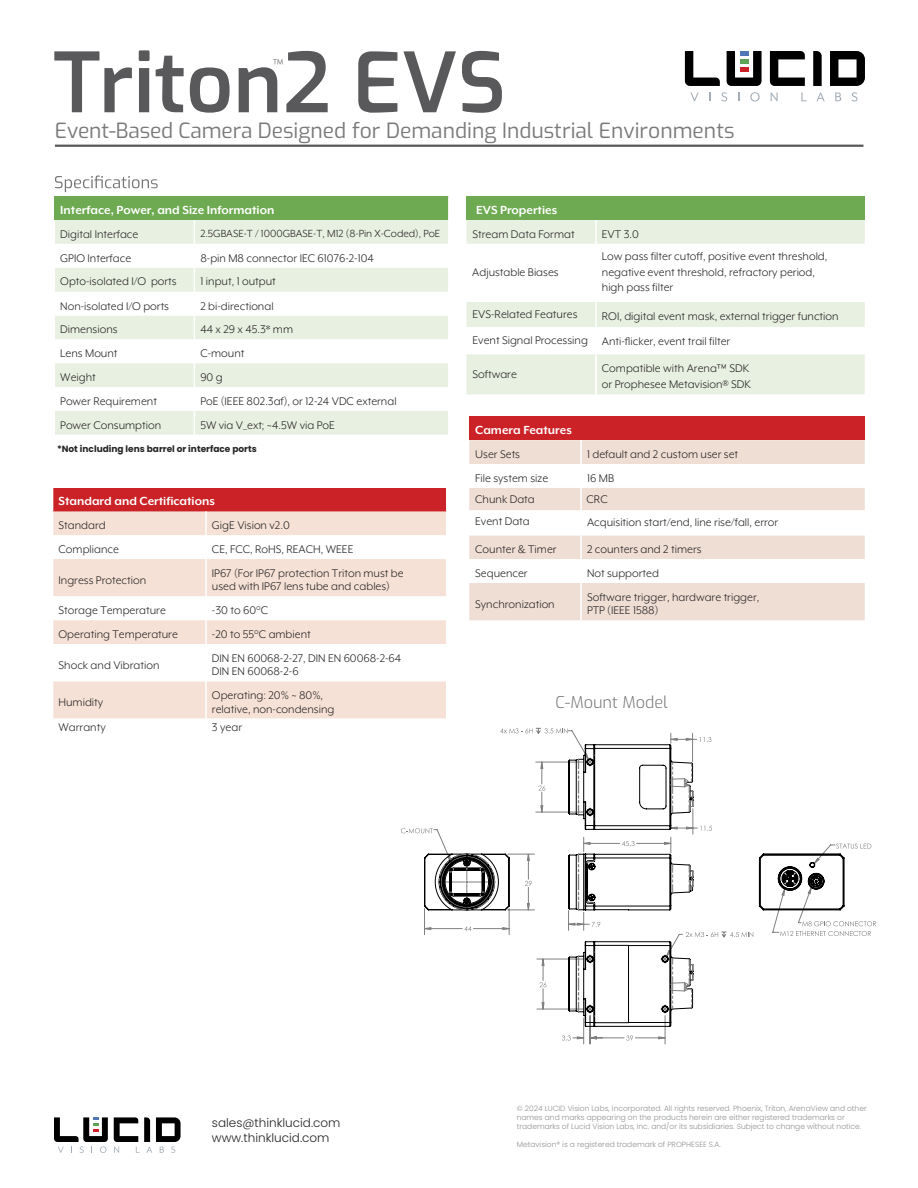
<style>
.page{position:relative;width:918px;height:1188px;background:#fff}
.page>*{position:absolute;margin:0;border:0;box-sizing:border-box;transform-origin:0 0}
.t1{font:600 82.5px "Exo";color:#59595b}
.t2{font:21px "Exo";color:#7a7a7a}
.t3{font:300 16.35px "Exo";color:#757578}
.t4{font:300 14.7px "Exo";color:#59595b}
.t5{font:700 13.5px "Mr Eaves XL Mod OT";color:#fff}
.t6{font:12.75px/13.5px "Mr Eaves XL Mod OT";color:#272425}
.t7{font:300 12px/14.4px "Poppins";color:#272425}
.t8{font:11.85px "Mr Eaves XL Mod OT";color:#272425}
.t9{font:700 9px "Poppins";color:#272425}
.t10{font:300 7.5px/9px "Poppins";color:#919395}
</style>
<div class="page">
<div style="left:467px;top:354px;width:398px;height:40px;background:#e8f0e1"></div>
<svg style="left:54px;top:1117px;width:54px;height:36px"></svg>
<svg style="left:114px;top:1117px;width:67px;height:36px"></svg>
<hr style="left:55px;top:145px;width:808px;height:2px;background:#59595b">
<svg style="left:685px;top:51px;width:35px;height:35px"></svg>
<svg style="left:770px;top:51px;width:35px;height:35px"></svg>
<svg style="left:830px;top:51px;width:35px;height:35px"></svg>
<svg style="left:813px;top:51px;width:9px;height:35px"></svg>
<svg style="left:727px;top:51px;width:35px;height:35px"></svg>
<svg style="left:690px;top:93px;width:9px;height:8px"></svg>
<svg style="left:721px;top:92px;width:6px;height:9px"></svg>
<svg style="left:750px;top:92px;width:10px;height:10px"></svg>
<svg style="left:771px;top:93px;width:7px;height:8px"></svg>
<svg style="left:801px;top:93px;width:6px;height:8px"></svg>
<svg style="left:816px;top:93px;width:9px;height:8px"></svg>
<svg style="left:835px;top:93px;width:6px;height:8px"></svg>
<svg style="left:852px;top:92px;width:6px;height:9px"></svg>
<div style="left:53px;top:488px;width:394px;height:23px;background:#cb2228"></div>
<div style="left:53px;top:511px;width:393px;height:24px;background:#f5e1d5"></div>
<svg style="left:53px;top:559px;width:393px;height:160px;fill:#f5e1d5"></svg>
<hr style="left:205px;top:511px;width:2px;height:24px;background:#fff">
<hr style="left:205px;top:559px;width:2px;height:37px;background:#fff">
<hr style="left:205px;top:596px;width:2px;height:24px;background:#fff">
<hr style="left:205px;top:620px;width:2px;height:24px;background:#fff">
<hr style="left:205px;top:644px;width:2px;height:37px;background:#fff">
<hr style="left:205px;top:681px;width:2px;height:38px;background:#fff">
<hr style="left:446px;top:488px;width:2px;height:23px;background:#fff">
<div style="left:469px;top:416px;width:396px;height:24px;background:#cb2228"></div>
<div style="left:469px;top:440px;width:396px;height:180px;background:#efded4"></div>
<svg style="left:469px;top:464px;width:396px;height:119px"></svg>
<hr style="left:580px;top:440px;width:2px;height:24px;background:#fff">
<hr style="left:580px;top:464px;width:2px;height:24px;background:#fff">
<hr style="left:580px;top:488px;width:2px;height:22px;background:#fff">
<hr style="left:580px;top:510px;width:2px;height:25px;background:#fff">
<hr style="left:580px;top:535px;width:2px;height:24px;background:#fff">
<hr style="left:580px;top:559px;width:2px;height:24px;background:#fff">
<hr style="left:580px;top:583px;width:2px;height:37px;background:#fff">
<div style="left:467px;top:196px;width:398px;height:24px;background:#6eaa51"></div>
<div style="left:467px;top:220px;width:398px;height:24px;background:#e8f0e1"></div>
<div style="left:467px;top:302px;width:398px;height:25px;background:#e8f0e1"></div>
<hr style="left:595px;top:220px;width:2px;height:24px;background:#fff">
<hr style="left:595px;top:302px;width:2px;height:25px;background:#fff">
<hr style="left:595px;top:355px;width:2px;height:40px;background:#fff">
<div style="left:54px;top:196px;width:395px;height:24px;background:#6eaa51"></div>
<div style="left:55px;top:220px;width:393px;height:215px;background:#e8f0e1"></div>
<svg style="left:55px;top:244px;width:393px;height:167px"></svg>
<svg style="left:194px;top:220px;width:1px;height:215px"></svg>
<hr style="left:448px;top:196px;width:2px;height:24px;background:#fff">
<svg style="left:55px;top:176px;width:103px;height:16px"></svg>
<svg style="left:401px;top:728px;width:475px;height:299px"></svg>
<h1 class="t1" style="left:53px;top:20px;width:455px">Triton2 EVS</h1>
<p class="t4" style="left:273px;top:54px;width:12px">™</p>
<h2 class="t2" style="left:55px;top:114px;width:681px">Event-Based Camera Designed for Demanding Industrial Environments</h2>
<p class="t5" style="left:60px;top:202px;width:216px">Interface, Power, and Size Information</p>
<p class="t6" style="left:60px;top:227px;width:80px">Digital Interface</p>
<p class="t8" style="left:200px;top:227px;width:241px">2.5GBASE-T / 1000GBASE-T, M12 (8-Pin X-Coded), PoE</p>
<p class="t6" style="left:60px;top:251px;width:72px">GPIO Interface</p>
<p class="t6" style="left:200px;top:251px;width:175px">8-pin M8 connector IEC 61076-2-104</p>
<p class="t6" style="left:60px;top:275px;width:118px">Opto-isolated I/O ports</p>
<p class="t6" style="left:200px;top:275px;width:77px">1 input, 1 output</p>
<p class="t6" style="left:60px;top:299px;width:110px">Non-isolated I/O ports</p>
<p class="t6" style="left:200px;top:299px;width:75px">2 bi-directional</p>
<p class="t6" style="left:60px;top:323px;width:59px">Dimensions</p>
<p class="t6" style="left:200px;top:323px;width:94px">44 x 29 x 45.3* mm</p>
<p class="t6" style="left:60px;top:347px;width:59px">Lens Mount</p>
<p class="t6" style="left:200px;top:347px;width:46px">C-mount</p>
<p class="t6" style="left:60px;top:370px;width:37px">Weight</p>
<p class="t6" style="left:200px;top:370px;width:24px">90 g</p>
<p class="t6" style="left:60px;top:394px;width:98px">Power Requirement</p>
<p class="t6" style="left:200px;top:394px;width:198px">PoE (IEEE 802.3af), or 12-24 VDC external</p>
<p class="t6" style="left:60px;top:418px;width:102px">Power Consumption</p>
<p class="t6" style="left:200px;top:418px;width:136px">5W via V_ext; ~4.5W via PoE</p>
<p class="t9" style="left:57px;top:443px;width:201px">*Not including lens barrel or interface ports</p>
<p class="t5" style="left:59px;top:494px;width:158px">Standard and Certifications</p>
<p class="t6" style="left:59px;top:519px;width:49px">Standard</p>
<p class="t6" style="left:212px;top:519px;width:79px">GigE Vision v2.0</p>
<p class="t6" style="left:59px;top:542px;width:62px">Compliance</p>
<p class="t6" style="left:212px;top:542px;width:143px">CE, FCC, RoHS, REACH, WEEE</p>
<p class="t6" style="left:59px;top:573px;width:89px">Ingress Protection</p>
<p class="t6" style="left:212px;top:566px;width:193px">IP67 (For IP67 protection Triton must be used with IP67 lens tube and cables)</p>
<p class="t6" style="left:59px;top:604px;width:109px">Storage Temperature</p>
<p class="t6" style="left:212px;top:604px;width:58px">-30 to 60°C</p>
<p class="t6" style="left:59px;top:627px;width:121px">Operating Temperature</p>
<p class="t6" style="left:212px;top:627px;width:100px">-20 to 55°C ambient</p>
<p class="t6" style="left:59px;top:658px;width:102px">Shock and Vibration</p>
<p class="t6" style="left:212px;top:651px;width:191px">DIN EN 60068-2-27, DIN EN 60068-2-64<br>DIN EN 60068-2-6</p>
<p class="t6" style="left:59px;top:695px;width:46px">Humidity</p>
<p class="t6" style="left:212px;top:688px;width:124px">Operating: 20% ~ 80%, relative, non-condensing</p>
<p class="t6" style="left:59px;top:720px;width:49px">Warranty</p>
<p class="t6" style="left:212px;top:720px;width:32px">3 year</p>
<p class="t5" style="left:476px;top:202px;width:83px">EVS Properties</p>
<p class="t6" style="left:473px;top:227px;width:104px">Stream Data Format</p>
<p class="t6" style="left:602px;top:227px;width:38px">EVT 3.0</p>
<p class="t6" style="left:472px;top:266px;width:88px">Adjustable Biases</p>
<p class="t6" style="left:473px;top:307px;width:106px">EVS-Related Features</p>
<p class="t6" style="left:602px;top:309px;width:238px">ROI, digital event mask, external trigger function</p>
<p class="t6" style="left:602px;top:249px;width:227px;line-height:15.3px">Low pass filter cutoff, positive event threshold, negative event threshold, refractory period, high pass filter</p>
<p class="t6" style="left:473px;top:334px;width:259px">Event Signal Processing Anti-flicker, event trail filter</p>
<p class="t6" style="left:473px;top:368px;width:46px">Software</p>
<p class="t6" style="left:602px;top:361px;width:151px;line-height:15.3px">Compatible with Arena™ SDK or Prophesee Metavision® SDK</p>
<p class="t5" style="left:475px;top:423px;width:98px">Camera Features</p>
<p class="t6" style="left:475px;top:447px;width:46px">User Sets</p>
<p class="t6" style="left:587px;top:447px;width:153px">1 default and 2 custom user set</p>
<p class="t6" style="left:475px;top:471px;width:75px">File system size</p>
<p class="t6" style="left:587px;top:471px;width:29px">16 MB</p>
<p class="t6" style="left:475px;top:492px;width:61px">Chunk Data</p>
<p class="t6" style="left:587px;top:492px;width:23px">CRC</p>
<p class="t6" style="left:475px;top:515px;width:56px">Event Data</p>
<p class="t6" style="left:587px;top:515px;width:193px">Acquisition start/end, line rise/fall, error</p>
<p class="t6" style="left:475px;top:543px;width:83px">Counter &amp; Timer</p>
<p class="t6" style="left:587px;top:543px;width:116px">2 counters and 2 timers</p>
<p class="t6" style="left:475px;top:566px;width:54px">Sequencer</p>
<p class="t6" style="left:587px;top:566px;width:73px">Not supported</p>
<p class="t6" style="left:475px;top:597px;width:81px">Synchronization</p>
<p class="t6" style="left:587px;top:590px;width:174px">Software trigger, hardware trigger,<br>PTP (IEEE 1588)</p>
<p class="t3" style="left:556px;top:690px;width:114px">C-Mount Model</p>
<p class="t7" style="left:212px;top:1116px;width:130px">sales@thinklucid.com www.thinklucid.com</p>
<p class="t10" style="left:517px;top:1104px;width:351px">© 2024 LUCID Vision Labs, Incorporated. All rights reserved. Phoenix, Triton, ArenaView and other names and marks appearing on the products herein are either registered trademarks or trademarks of Lucid Vision Labs, Inc. and/or its subsidiaries. Subject to change without notice.</p>
<p class="t10" style="left:517px;top:1140px;width:206px">Metavision® is a registered trademark of PROPHESEE S.A.</p>
</div>
